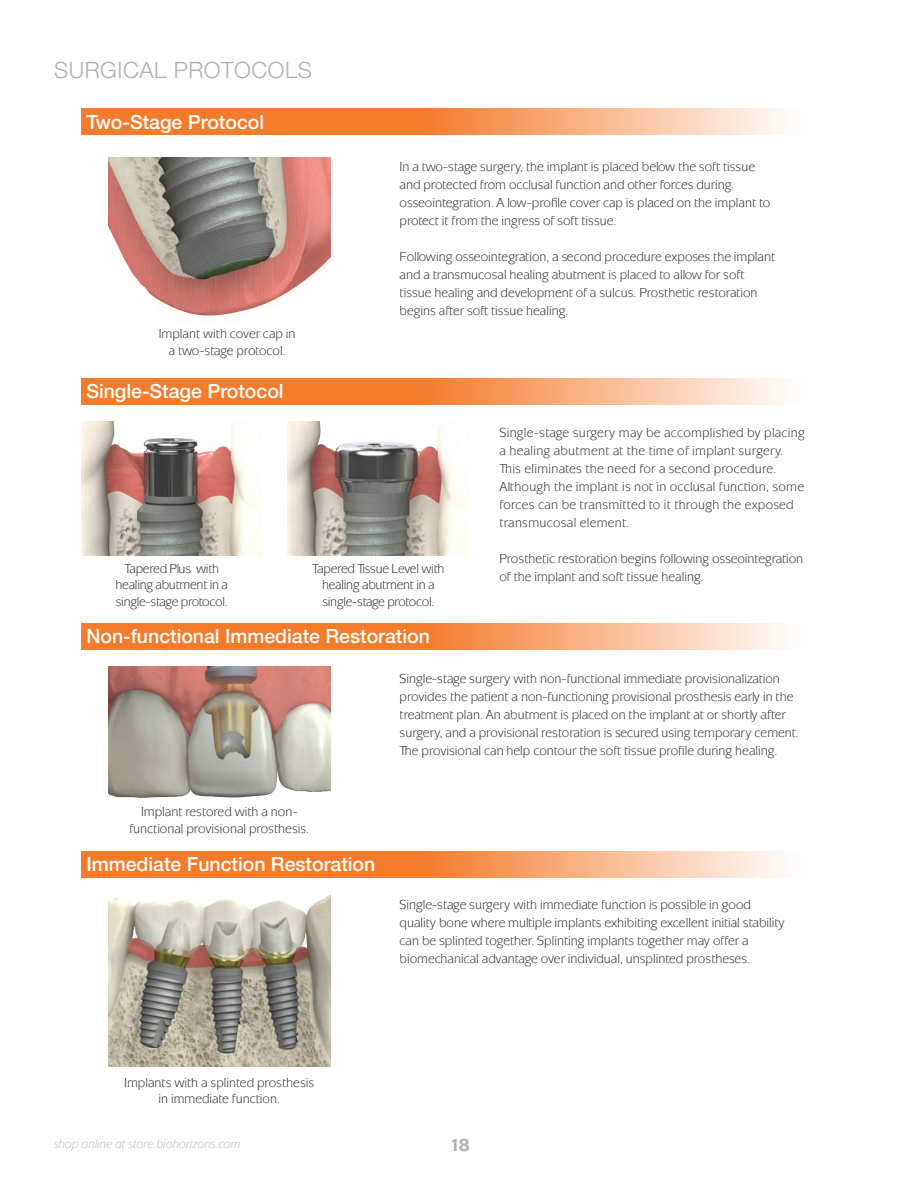
<style>
.page{position:relative;width:918px;height:1188px;background:#fff}
.page>*{position:absolute;margin:0;border:0;box-sizing:border-box;transform-origin:0 0}
.t1{font:300 22.5px "Helvetica Neue LT Pro";letter-spacing:.025em;color:#aeafb3}
.t2{font:500 19.5px "Helvetica Neue LT Pro";color:#fff}
.t3{font:700 18px "Mixage ITC Std";color:#aeafb3}
.Manual_text_blocks{font:13.5px/18px "Mixage ITC Std";color:#231f20}
.Manual_text_blocks-2{font:13.5px/18px "Mixage ITC Std";letter-spacing:.02em;color:#231f20}
.Manual_text_blocks-3{font:13.5px/16.5px "Mixage ITC Std";letter-spacing:-.02em;color:#231f20;text-align:center}
.t4{font:italic 12.6px "Mixage ITC Std";color:#aeafb3}
</style>
<div class="page">
<img style="left:108px;top:895px;width:222px;height:171px">
<img style="left:81px;top:422px;width:181px;height:133px">
<img style="left:288px;top:422px;width:180px;height:133px">
<img style="left:108px;top:157px;width:222px;height:159px">
<svg style="left:81px;top:109px;width:701px;height:26px;fill:#f47e2f"></svg>
<svg style="left:81px;top:378px;width:701px;height:26px;fill:#f47e2f"></svg>
<svg style="left:81px;top:623px;width:701px;height:26px;fill:#f47e2f"></svg>
<svg style="left:81px;top:851px;width:701px;height:27px;fill:#f47e2f"></svg>
<img style="left:108px;top:666px;width:222px;height:132px">
<p class="t1" style="left:54px;top:56px;width:259px">SURGICAL PROTOCOLS</p>
<h2 class="t2" style="left:86px;top:110px;width:179px">Two-Stage Protocol</h2>
<p class="Manual_text_blocks" style="left:159px;top:326px;width:138px;line-height:16.5px;text-align:center">Implant with cover cap in a two-stage protocol.</p>
<h2 class="t2" style="left:86px;top:379px;width:199px">Single-Stage Protocol</h2>
<p class="Manual_text_blocks" style="left:400px;top:158px;width:372px">In a two-stage surgery, the implant is placed below the soft tissue and protected from occlusal function and other forces during osseointegration. A low-profile cover cap is placed on the implant to protect it from the ingress of soft tissue.</p>
<p class="Manual_text_blocks" style="left:400px;top:248px;width:377px">Following osseointegration, a second procedure exposes the implant and a transmucosal healing abutment is placed to allow for soft tissue healing and development of a sulcus. Prosthetic restoration begins after soft tissue healing.</p>
<p class="Manual_text_blocks-3" style="left:116px;top:560px;width:114px">Tapered Plus with healing abutment in a single-stage protocol.</p>
<p class="Manual_text_blocks-3" style="left:312px;top:560px;width:134px">Tapered Tissue Level with healing abutment in a single-stage protocol.</p>
<h2 class="t2" style="left:86px;top:624px;width:345px">Non-functional Immediate Restoration</h2>
<p class="Manual_text_blocks-2" style="left:500px;top:423px;width:307px">Single-stage surgery may be accomplished by placing a healing abutment at the time of implant surgery.<br>This eliminates the need for a second procedure.<br>Although the implant is not in occlusal function, some forces can be transmitted to it through the exposed transmucosal element.</p>
<p class="Manual_text_blocks" style="left:500px;top:549px;width:305px">Prosthetic restoration begins following osseointegration of the implant and soft tissue healing.</p>
<p class="Manual_text_blocks" style="left:129px;top:803px;width:181px;line-height:16.5px;text-align:center">Implant restored with a non&shy;functional provisional prosthesis.</p>
<h2 class="t2" style="left:86px;top:852px;width:290px">Immediate Function Restoration</h2>
<p class="Manual_text_blocks" style="left:400px;top:669px;width:400px">Single-stage surgery with non-functional immediate provisionalization provides the patient a non-functioning provisional prosthesis early in the treatment plan. An abutment is placed on the implant at or shortly after surgery, and a provisional restoration is secured using temporary cement.<br>The provisional can help contour the soft tissue profile during healing.</p>
<p class="Manual_text_blocks" style="left:400px;top:896px;width:387px">Single-stage surgery with immediate function is possible in good quality bone where multiple implants exhibiting excellent initial stability can be splinted together. Splinting implants together may offer a biomechanical advantage over individual, unsplinted prostheses.</p>
<p class="Manual_text_blocks" style="left:124px;top:1074px;width:192px;line-height:16.5px;text-align:center">Implants with a splinted prosthesis in immediate function.</p>
<p class="t4" style="left:54px;top:1137px;width:188px">shop online at store.biohorizons.com</p>
<h3 class="t3" style="left:449px;top:1134px;width:22px">18</h3>
</div>
